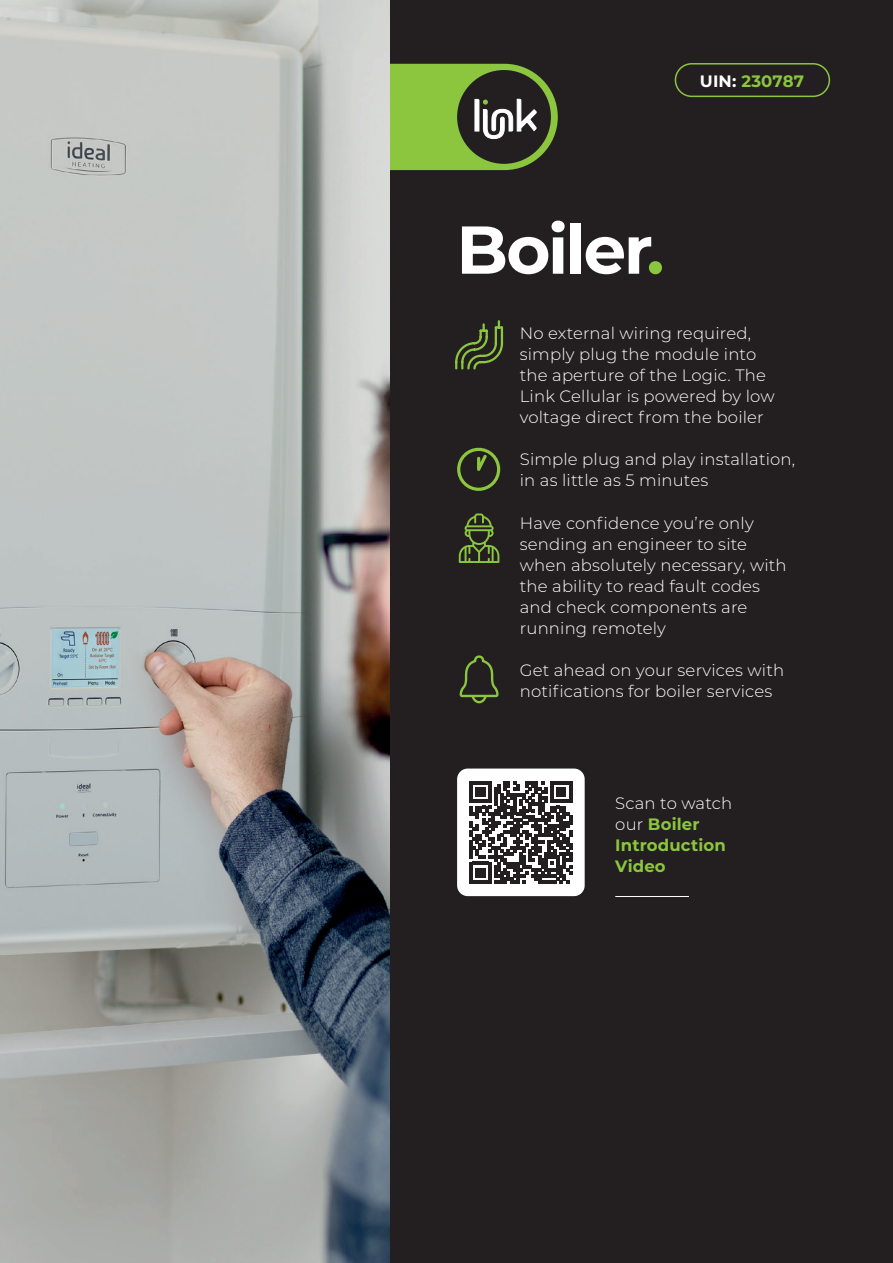
<style>
.page{position:relative;width:893px;height:1263px;background:#231f20}
.page>*{position:absolute;margin:0;border:0;box-sizing:border-box;transform-origin:0 0}
.t1{font:700 67.5px "Montserrat";letter-spacing:-.035em;color:#fff}
.t2{font:300 16.5px/21px "Montserrat";letter-spacing:.01em;color:#fff}
.t3{font:700 16.5px/21px "Montserrat";letter-spacing:.01em;color:#8bc63e}
.s1{color:#fff}
.s2{color:#8bc63e}
.s3{font-weight:300;color:#fff}
</style>
<div class="page">
<div style="left:137px;top:64px;width:421px;height:106px;background:#8bc63e;border-radius:53px"></div>
<div style="left:457px;top:70px;width:94px;height:94px;background:#231f20;border-radius:50%"></div>
<svg style="left:474px;top:99px;width:63px;height:59px"></svg>
<img style="left:0;top:0;width:390px;height:1263px">
<svg style="left:457px;top:448px;width:43px;height:43px"></svg>
<svg style="left:459px;top:513px;width:40px;height:50px"></svg>
<svg style="left:455px;top:320px;width:49px;height:50px"></svg>
<svg style="left:460px;top:655px;width:39px;height:48px"></svg>
<div style="left:457px;top:768px;width:128px;height:128px;background:#fff;border-radius:11px"></div>
<svg style="left:470px;top:781px;width:102px;height:103px"></svg>
<hr style="left:615px;top:896px;width:74px;height:1px;background:#fff">
<div style="left:675px;top:63px;width:155px;height:34px;border:2px solid #8bc63e;border-radius:16px"></div>
<p class="t3" style="left:700px;top:69px;width:106px"><span class="s1">UIN:</span> 230787</p>
<h1 class="t1" style="left:456px;top:201px;width:209px">Boiler<span class="s2">.</span></h1>
<p class="t2" style="left:520px;top:322px;width:256px">No external wiring required, simply plug the module into the aperture of the Logic. The<br>Link Cellular is powered by low voltage direct from the boiler</p>
<p class="t2" style="left:520px;top:449px;width:277px">Simple plug and play installation, in as little as 5 minutes</p>
<p class="t2" style="left:520px;top:512px;width:268px">Have confidence you’re only sending an engineer to site when absolutely necessary, with the ability to read fault codes and check components are running remotely</p>
<p class="t2" style="left:520px;top:659px;width:266px">Get ahead on your services with notifications for boiler services</p>
<p class="t3" style="left:615px;top:792px;width:118px"><span class="s3">Scan to watch our</span> Boiler<br>Introduction<br>Video</p>
</div>
